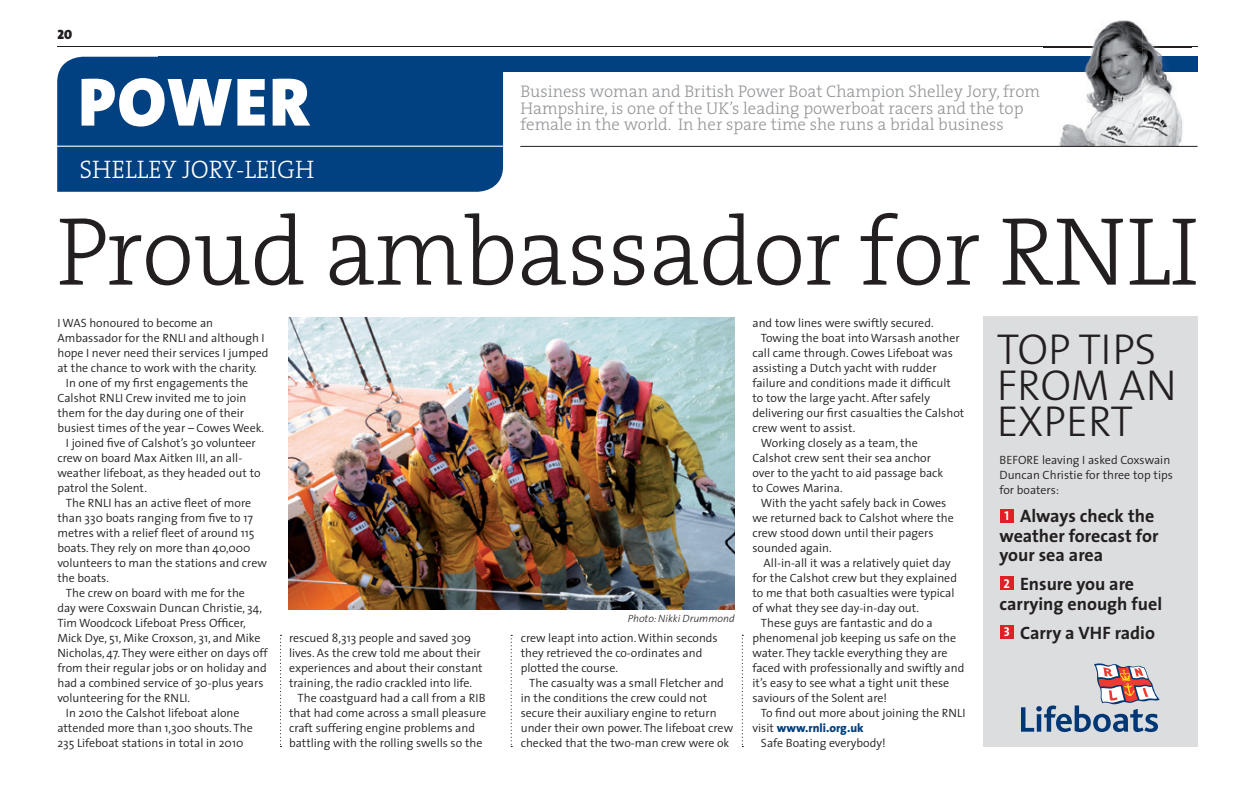
<style>
.page{position:relative;width:1255px;height:787px;background:#fff}
.page>*{position:absolute;margin:0;border:0;box-sizing:border-box;transform-origin:0 0}
.t1{font:300 97.5px "The Serif";letter-spacing:-.01em;color:#231f20}
.t2{font:69px "The Sans Black Caps";letter-spacing:.025em;color:#fff}
.t3{font:300 43.5px/36px "The Sans";letter-spacing:-.005em;color:#231f20}
.t4{font:300 25.5px "The Serif";color:#fff}
.t5{font:700 18px/19.5px "The Sans";color:#231f20}
.t6{font:300 16.95px/16.5px "The Serif";color:#939598}
.t7{font:13.5px "The Sans Black Caps";color:#231f20}
.t8{font:12.9px "The Sans Bold Caps";color:#fff}
.t9{font:300 12px/15px "The Sans";color:#231f20}
.t10{font:800 12px "The Sans";color:#014081}
.t11{font:italic 300 10.5px "The Sans";color:#231f20}
.s1{font-weight:300;color:#231f20}
</style>
<div class="page">
<div style="left:158px;top:57px;width:1039px;height:15px;background:#014081"></div>
<hr style="left:57px;top:47px;width:1140px;height:1px;background:#231f20">
<img style="left:1043px;top:20px;width:148px;height:126px">
<img style="left:1043px;top:57px;width:148px;height:15px">
<img style="left:1043px;top:47px;width:148px;height:1px">
<div style="left:57px;top:57px;width:446px;height:135px;background:#014081"></div>
<hr style="left:45px;top:146px;width:462px;height:1px;background:#fff">
<hr style="left:520px;top:146px;width:677px;height:1px;background:#231f20">
<div style="left:983px;top:317px;width:214px;height:430px;background:#dcdddf"></div>
<img style="left:289px;top:318px;width:445px;height:291px">
<svg style="left:510px;top:635px;width:2px;height:112px"></svg>
<svg style="left:741px;top:635px;width:2px;height:112px"></svg>
<svg style="left:280px;top:635px;width:1px;height:112px"></svg>
<svg style="left:1021px;top:663px;width:138px;height:69px"></svg>
<div style="left:1000px;top:508px;width:13px;height:14px;background:#df2027"></div>
<div style="left:999px;top:576px;width:14px;height:14px;background:#df2027"></div>
<div style="left:999px;top:625px;width:14px;height:14px;background:#df2027"></div>
<p class="t7" style="left:57px;top:23px;width:16px">20</p>
<p class="t2" style="left:78px;top:44px;width:233px">POWER</p>
<p class="t4" style="left:79px;top:148px;width:236px">SHELLEY JORY-LEIGH</p>
<p class="t6" style="left:520px;top:82px;width:521px">Business woman and British Power Boat Champion Shelley Jory, from<br>Hampshire, is one of the UK’s leading powerboat racers and the top female in the world. In her spare time she runs a bridal business</p>
<p class="t1" style="left:57px;top:171px;width:1143px">Proud ambassador for RNLI</p>
<p class="t9" style="left:57px;top:315px;width:157px">I WAS honoured to become an</p>
<p class="t9" style="left:57px;top:330px;width:209px">Ambassador for the RNLI and although I</p>
<p class="t9" style="left:57px;top:345px;width:213px">hope I never need their services I jumped</p>
<p class="t9" style="left:57px;top:360px;width:201px">at the chance to work with the charity.</p>
<p class="t9" style="left:66px;top:375px;width:184px">In one of my first engagements the</p>
<p class="t9" style="left:57px;top:390px;width:190px">Calshot RNLI Crew invited me to join</p>
<p class="t9" style="left:57px;top:405px;width:188px">them for the day during one of their</p>
<p class="t9" style="left:57px;top:420px;width:208px">busiest times of the year – Cowes Week.</p>
<p class="t9" style="left:66px;top:435px;width:191px">I joined five of Calshot’s 30 volunteer</p>
<p class="t9" style="left:57px;top:450px;width:186px">crew on board Max Aitken III, an all-</p>
<p class="t9" style="left:57px;top:465px;width:205px">weather lifeboat, as they headed out to</p>
<p class="t9" style="left:57px;top:480px;width:91px">patrol the Solent.</p>
<p class="t9" style="left:66px;top:495px;width:187px">The RNLI has an active fleet of more</p>
<p class="t9" style="left:57px;top:510px;width:197px">than 330 boats ranging from five to 17</p>
<p class="t9" style="left:57px;top:525px;width:198px">metres with a relief fleet of around 115</p>
<p class="t9" style="left:57px;top:540px;width:194px">boats. They rely on more than 40,000</p>
<p class="t9" style="left:57px;top:555px;width:211px">volunteers to man the stations and crew</p>
<p class="t9" style="left:57px;top:570px;width:53px">the boats.</p>
<p class="t9" style="left:66px;top:585px;width:180px">The crew on board with me for the</p>
<p class="t9" style="left:57px;top:600px;width:206px">day were Coxswain Duncan Christie, 34,</p>
<p class="t9" style="left:57px;top:615px;width:190px">Tim Woodcock Lifeboat Press Officer,</p>
<p class="t9" style="left:57px;top:630px;width:205px">Mick Dye, 51, Mike Croxson, 31, and Mike</p>
<p class="t9" style="left:57px;top:645px;width:212px">Nicholas, 47. They were either on days off</p>
<p class="t9" style="left:57px;top:660px;width:211px">from their regular jobs or on holiday and</p>
<p class="t9" style="left:57px;top:675px;width:207px">had a combined service of 30-plus years</p>
<p class="t9" style="left:57px;top:690px;width:134px">volunteering for the RNLI.</p>
<p class="t9" style="left:66px;top:705px;width:175px">In 2010 the Calshot lifeboat alone</p>
<p class="t9" style="left:57px;top:720px;width:197px">attended more than 1,300 shouts. The</p>
<p class="t9" style="left:57px;top:735px;width:187px">235 Lifeboat stations in total in 2010</p>
<p class="t9" style="left:289px;top:630px;width:183px">rescued 8,313 people and saved 309</p>
<p class="t9" style="left:289px;top:645px;width:193px">lives. As the crew told me about their</p>
<p class="t9" style="left:289px;top:660px;width:195px">experiences and about their constant</p>
<p class="t9" style="left:289px;top:675px;width:184px">training, the radio crackled into life.</p>
<p class="t9" style="left:297px;top:690px;width:189px">The coastguard had a call from a RIB</p>
<p class="t9" style="left:289px;top:705px;width:198px">that had come across a small pleasure</p>
<p class="t9" style="left:289px;top:720px;width:187px">craft suffering engine problems and</p>
<p class="t9" style="left:289px;top:735px;width:195px">battling with the rolling swells so the</p>
<p class="t11" style="left:627px;top:609px;width:108px">Photo: Nikki Drummond</p>
<p class="t9" style="left:521px;top:630px;width:198px">crew leapt into action. Within seconds</p>
<p class="t9" style="left:521px;top:645px;width:183px">they retrieved the co-ordinates and</p>
<p class="t9" style="left:521px;top:660px;width:99px">plotted the course.</p>
<p class="t9" style="left:529px;top:675px;width:196px">The casualty was a small Fletcher and</p>
<p class="t9" style="left:521px;top:690px;width:188px">in the conditions the crew could not</p>
<p class="t9" style="left:521px;top:705px;width:197px">secure their auxiliary engine to return</p>
<p class="t9" style="left:521px;top:720px;width:214px">under their own power. The lifeboat crew</p>
<p class="t9" style="left:521px;top:735px;width:210px">checked that the two-man crew were ok</p>
<p class="t9" style="left:752px;top:315px;width:183px">and tow lines were swiftly secured.</p>
<p class="t9" style="left:761px;top:330px;width:200px">Towing the boat into Warsash another</p>
<p class="t9" style="left:752px;top:345px;width:202px">call came through. Cowes Lifeboat was</p>
<p class="t9" style="left:752px;top:360px;width:186px">assisting a Dutch yacht with rudder</p>
<p class="t9" style="left:752px;top:375px;width:200px">failure and conditions made it difficult</p>
<p class="t9" style="left:752px;top:390px;width:179px">to tow the large yacht. After safely</p>
<p class="t9" style="left:752px;top:405px;width:213px">delivering our first casualties the Calshot</p>
<p class="t9" style="left:752px;top:420px;width:104px">crew went to assist.</p>
<p class="t9" style="left:761px;top:435px;width:158px">Working closely as a team, the</p>
<p class="t9" style="left:752px;top:450px;width:180px">Calshot crew sent their sea anchor</p>
<p class="t9" style="left:752px;top:465px;width:192px">over to the yacht to aid passage back</p>
<p class="t9" style="left:752px;top:480px;width:92px">to Cowes Marina.</p>
<p class="t9" style="left:761px;top:495px;width:187px">With the yacht safely back in Cowes</p>
<p class="t9" style="left:752px;top:510px;width:203px">we returned back to Calshot where the</p>
<p class="t9" style="left:752px;top:525px;width:183px">crew stood down until their pagers</p>
<p class="t9" style="left:752px;top:540px;width:81px">sounded again.</p>
<p class="t9" style="left:763px;top:555px;width:189px">All-in-all it was a relatively quiet day</p>
<p class="t9" style="left:752px;top:570px;width:206px">for the Calshot crew but they explained</p>
<p class="t9" style="left:752px;top:585px;width:203px">to me that both casualties were typical</p>
<p class="t9" style="left:752px;top:600px;width:168px">of what they see day-in-day out.</p>
<p class="t9" style="left:761px;top:615px;width:173px">These guys are fantastic and do a</p>
<p class="t9" style="left:752px;top:630px;width:205px">phenomenal job keeping us safe on the</p>
<p class="t9" style="left:752px;top:645px;width:197px">water. They tackle everything they are</p>
<p class="t9" style="left:752px;top:660px;width:213px">faced with professionally and swiftly and</p>
<p class="t9" style="left:752px;top:675px;width:198px">it’s easy to see what a tight unit these</p>
<p class="t9" style="left:752px;top:690px;width:136px">saviours of the Solent are!</p>
<p class="t9" style="left:761px;top:705px;width:206px">To find out more about joining the RNLI</p>
<p class="t10" style="left:752px;top:718px;width:113px"><span class="s1">visit</span> www.rnli.org.uk</p>
<p class="t9" style="left:761px;top:735px;width:126px">Safe Boating everybody!</p>
<p class="t3" style="left:996px;top:330px;width:181px">TOP TIPS<br>FROM AN<br>EXPERT</p>
<p class="t9" style="left:999px;top:452px;width:175px">BEFORE leaving I asked Coxswain<br>Duncan Christie for three top tips for boaters:</p>
<p class="t5" style="left:999px;top:506px;width:160px;text-indent:21px">Always check the weather forecast for your sea area</p>
<p class="t5" style="left:999px;top:574px;width:164px;text-align:center">Ensure you are carrying enough fuel</p>
<p class="t5" style="left:1019px;top:622px;width:136px">Carry a VHF radio</p>
<p class="t8" style="left:1004px;top:504px;width:6px">1</p>
<p class="t8" style="left:1003px;top:572px;width:8px">2</p>
<p class="t8" style="left:1003px;top:621px;width:8px">3</p>
</div>
